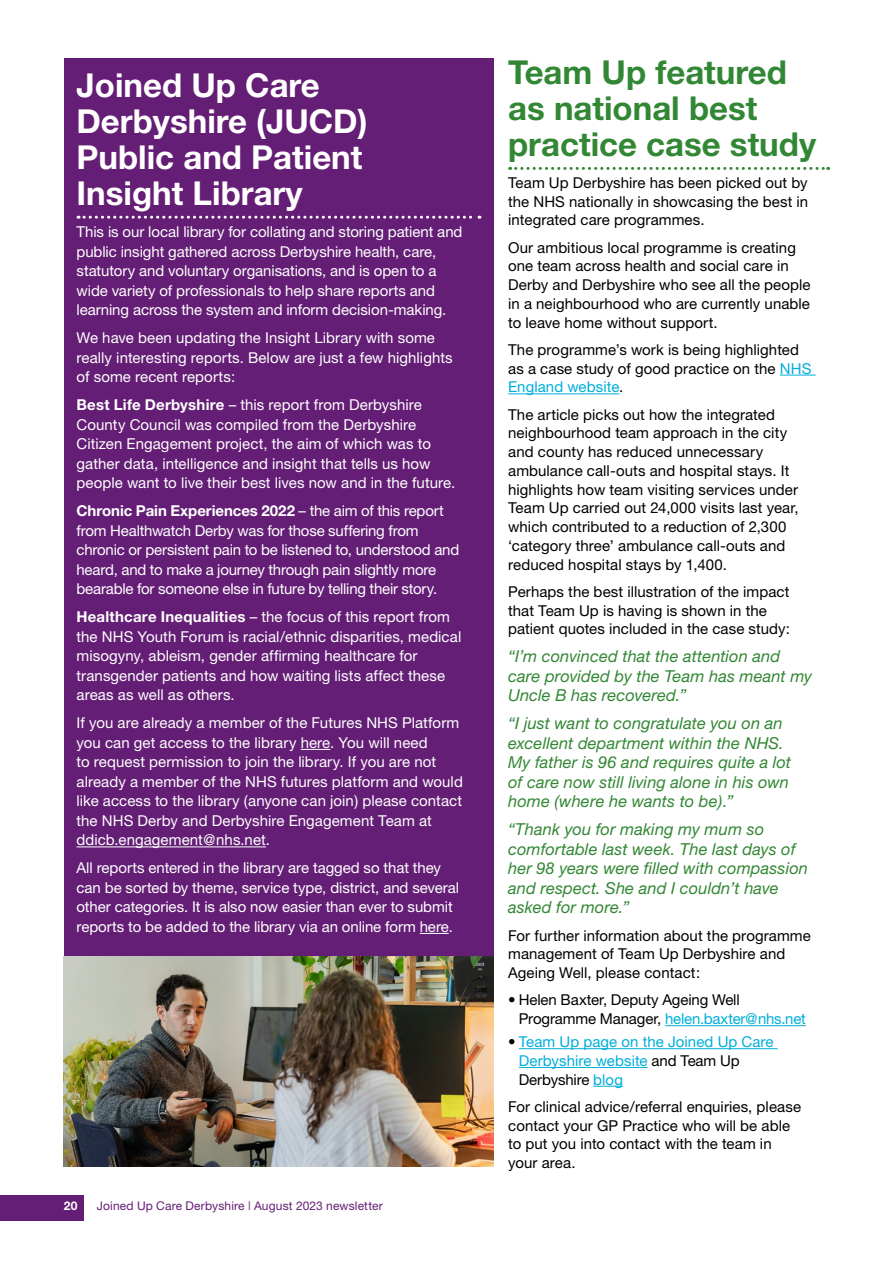
<style>
.page{position:relative;width:893px;height:1263px;background:#fff}
.page>*{position:absolute;margin:0;border:0;box-sizing:border-box;transform-origin:0 0}
.H2_underline{font:700 33px/36px "Helvetica Neue";color:#fff}
.H2_underline-2{font:700 33px/36px "Helvetica Neue";color:#328734}
.t1{font:italic 16.5px/19.5px "Helvetica Neue";letter-spacing:.005em;color:#328734}
.t2{font:15px/19.5px "Helvetica Neue";color:#fff}
.bullets{font:15px/18.8px "Helvetica Neue";letter-spacing:.005em;color:#000}
.bullets-2{font:15px/18.8px "Helvetica Neue";color:#00aeda}
.t3{font:12px "Helvetica Neue";letter-spacing:.01em;color:#641e75}
.t4{font:700 12px "Helvetica Neue";color:#fff}
.s1{font-weight:700}
.s2{color:#00aeda}
.s3{color:#000}
</style>
<div class="page">
<div style="left:0;top:1194px;width:83px;height:26px;background:#641e75"></div>
<div style="left:64px;top:58px;width:429px;height:1109px;background:#641e75"></div>
<svg style="left:78px;top:216px;width:402px;height:3px"></svg>
<svg style="left:301px;top:749px;width:29px;height:1px"></svg>
<hr style="left:77px;top:846px;width:189px;height:1px;background:#fff">
<svg style="left:420px;top:933px;width:29px;height:1px"></svg>
<svg style="left:510px;top:167px;width:319px;height:3px"></svg>
<hr style="left:780px;top:375px;width:35px;height:1px;background:#00aeda">
<hr style="left:508px;top:393px;width:111px;height:1px;background:#00aeda">
<hr style="left:665px;top:1025px;width:141px;height:1px;background:#00aeda">
<hr style="left:519px;top:1048px;width:259px;height:1px;background:#00aeda">
<hr style="left:519px;top:1067px;width:129px;height:1px;background:#00aeda">
<hr style="left:593px;top:1086px;width:30px;height:1px;background:#00aeda">
<img style="left:64px;top:957px;width:429px;height:210px">
<h2 class="H2_underline" style="left:77px;top:67px;width:292px">Joined Up Care<br>Derbyshire (JUCD)<br>Public and Patient<br>Insight Library</h2>
<p class="t2" style="left:77px;top:222px;width:387px">This is our local library for collating and storing patient and public insight gathered across Derbyshire health, care, statutory and voluntary organisations, and is open to a wide variety of professionals to help share reports and learning across the system and inform decision-making.</p>
<p class="t2" style="left:77px;top:328px;width:378px">We have been updating the Insight Library with some really interesting reports. Below are just a few highlights of some recent reports:</p>
<p class="t2" style="left:77px;top:395px;width:380px"><span class="s1">Best Life Derbyshire</span> – this report from Derbyshire County Council was compiled from the Derbyshire Citizen Engagement project, the aim of which was to gather data, intelligence and insight that tells us how people want to live their best lives now and in the future.</p>
<p class="t2" style="left:77px;top:501px;width:384px"><span class="s1">Chronic Pain Experiences 2022</span> – the aim of this report from Healthwatch Derby was for those suffering from chronic or persistent pain to be listened to, understood and heard, and to make a journey through pain slightly more bearable for someone else in future by telling their story.</p>
<p class="t2" style="left:77px;top:607px;width:386px"><span class="s1">Healthcare Inequalities</span> – the focus of this report from the NHS Youth Forum is racial/ethnic disparities, medical misogyny, ableism, gender affirming healthcare for transgender patients and how waiting lists affect these areas as well as others.</p>
<p class="t2" style="left:77px;top:713px;width:388px">If you are already a member of the Futures NHS Platform you can get access to the library here. You will need<br>to request permission to join the library. If you are not already a member of the NHS futures platform and would like access to the library (anyone can join) please contact the NHS Derby and Derbyshire Engagement Team at ddicb.engagement@nhs.net.</p>
<p class="t2" style="left:77px;top:858px;width:384px">All reports entered in the library are tagged so that they can be sorted by theme, service type, district, and several other categories. It is also now easier than ever to submit reports to be added to the library via an online form here.</p>
<p class="t4" style="left:64px;top:1198px;width:15px">20</p>
<p class="t3" style="left:97px;top:1199px;width:287px">Joined Up Care Derbyshire | August 2023 newsletter</p>
<h2 class="H2_underline-2" style="left:508px;top:54px;width:309px">Team Up featured as national best practice case study</h2>
<p class="bullets" style="left:508px;top:173px;width:302px;text-align:justify">Team Up Derbyshire has been picked out by the NHS nationally in showcasing the best in integrated care programmes.</p>
<p class="bullets" style="left:508px;top:238px;width:304px">Our ambitious local programme is creating one team across health and social care in Derby and Derbyshire who see all the people in a neighbourhood who are currently unable to leave home without support.</p>
<p class="bullets" style="left:508px;top:340px;width:305px">The programme’s work is being highlighted as a case study of good practice on the <span class="s2">NHS<br>England website</span>.</p>
<p class="bullets" style="left:508px;top:405px;width:292px">The article picks out how the integrated neighbourhood team approach in the city and county has reduced unnecessary ambulance call-outs and hospital stays. It highlights how team visiting services under Team Up carried out 24,000 visits last year, which contributed to a reduction of 2,300 ‘category three’ ambulance call-outs and reduced hospital stays by 1,400.</p>
<p class="bullets" style="left:508px;top:582px;width:283px">Perhaps the best illustration of the impact that Team Up is having is shown in the patient quotes included in the case study:</p>
<p class="t1" style="left:508px;top:646px;width:306px">“I’m convinced that the attention and care provided by the Team has meant my<br>Uncle B has recovered.”</p>
<p class="t1" style="left:508px;top:713px;width:284px">“I just want to congratulate you on an excellent department within the NHS.<br>My father is 96 and requires quite a lot of care now still living alone in his own home (where he wants to be).”</p>
<p class="t1" style="left:508px;top:819px;width:301px">“Thank you for making my mum so comfortable last week. The last days of her 98 years were filled with compassion and respect. She and I couldn’t have asked for more.”</p>
<p class="bullets" style="left:508px;top:926px;width:304px">For further information about the programme management of Team Up Derbyshire and<br>Ageing Well, please contact:</p>
<p class="bullets" style="left:519px;top:990px;width:289px;text-indent:-11px">• Helen Baxter, Deputy Ageing Well<br>Programme Manager, <span class="s2">helen.baxter@nhs.net</span></p>
<p class="bullets-2" style="left:519px;top:1032px;width:256px;text-indent:-11px"><span class="s3">•</span> Team Up page on the Joined Up Care<br>Derbyshire website <span class="s3">and Team Up<br>Derbyshire</span> blog</p>
<p class="bullets" style="left:508px;top:1097px;width:294px">For clinical advice/referral enquiries, please contact your GP Practice who will be able to put you into contact with the team in your area.</p>
</div>
